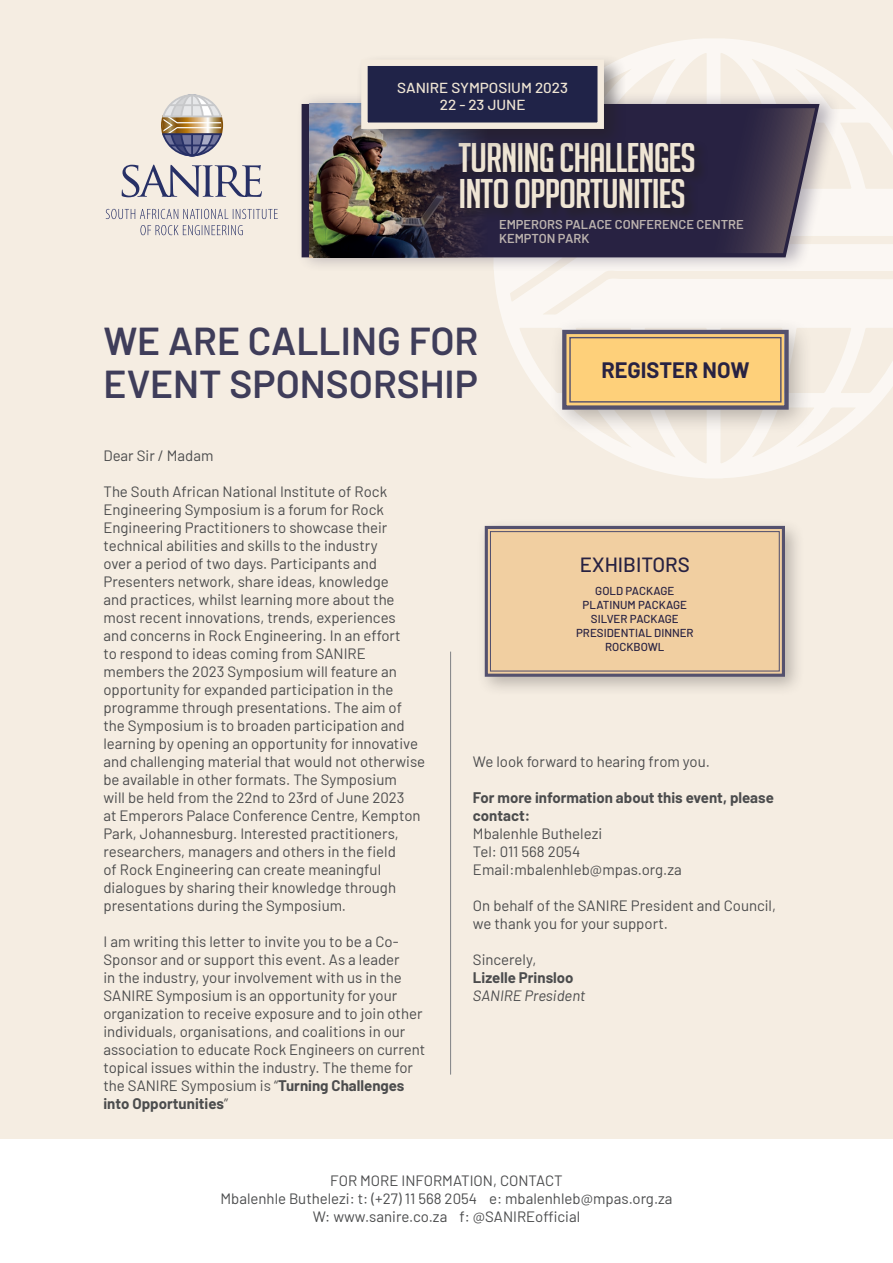
<style>
.page{position:relative;width:893px;height:1263px;background:#fff}
.page>*{position:absolute;margin:0;border:0;box-sizing:border-box;transform-origin:0 0}
.t1{font:40.5px/36.5px "Big Noodle Titling";letter-spacing:-.025em;color:#efe5d4;scale:1.05 1}
.t2{font:600 38.85px/42.6px "Barlow";color:#3f3d5a}
.t3{font:700 21.75px "Barlow";color:#282242}
.t4{font:500 20.55px "Barlow";color:#282242}
.t5{font:15px/18px "Barlow";color:#4b4c4d}
.t6{font:700 15px/18px "Barlow";color:#4b4c4d}
.t7{font:italic 15px "Barlow";color:#4b4c4d}
.t8{font:500 14.55px/17.7px "Barlow";color:#efe5d4;text-align:center;scale:1.05 1}
.t9{font:600 12.9px/13.6px "Barlow";color:#efe5d4}
.t10{font:500 11.55px/14.1px "Barlow";color:#282242;text-align:center}
.s1{font-weight:700}
</style>
<div class="page">
<div style="left:0;top:0;width:893px;height:1138px;background:#f5ede2"></div>
<svg style="left:494px;top:39px;width:399px;height:439px;fill:#f8f3ec"></svg>
<hr style="left:450px;top:652px;width:1px;height:422px;background:#808285">
<div style="left:476px;top:518px;width:329px;height:179px;background:#231f20;opacity:.28"></div>
<svg style="left:483px;top:524px;width:303px;height:154px;background:#e6c69e"></svg>
<div style="left:490px;top:531px;width:290px;height:140px;border:1px solid #54516e"></div>
<div style="left:296px;top:90px;width:545px;height:182px;background:#282242;opacity:.33"></div>
<svg style="left:302px;top:104px;width:517px;height:153px;background:#352f4c"></svg>
<svg style="left:654px;top:108px;width:161px;height:145px;background:#453d55"></svg>
<svg style="left:122px;top:165px;width:140px;height:32px"></svg>
<svg style="left:140px;top:225px;width:103px;height:10px"></svg>
<svg style="left:106px;top:209px;width:172px;height:10px"></svg>
<svg style="left:161px;top:94px;width:63px;height:63px"></svg>
<img style="left:309px;top:104px;width:178px;height:153px">
<div style="left:457px;top:140px;width:251px;height:83px;background:#262136"></div>
<div style="left:356px;top:54px;width:271px;height:98px;background:#231f20;opacity:.48"></div>
<div style="left:364px;top:63px;width:237px;height:63px;background:#202348"></div>
<div style="left:361px;top:60px;width:243px;height:69px;border:6px solid #f4ebde"></div>
<div style="left:549px;top:317px;width:264px;height:118px;background:#231f20;opacity:.3"></div>
<svg style="left:560px;top:328px;width:231px;height:84px;background:#e3be7e"></svg>
<div style="left:569px;top:337px;width:213px;height:66px;border:1px solid #54516e"></div>
<p class="t8" style="left:397px;top:77px;width:164px">SANIRE SYMPOSIUM 2023<br>22 - 23 JUNE</p>
<h1 class="t1" style="left:458px;top:139px;width:228px">TURNING CHALLENGES<br>INTO OPPORTUNITIES</h1>
<p class="t9" style="left:499px;top:217px;width:246px">EMPERORS PALACE CONFERENCE CENTRE<br>KEMPTON PARK</p>
<h2 class="t2" style="left:103px;top:317px;width:376px">WE ARE CALLING FOR<br>EVENT SPONSORSHIP</h2>
<h3 class="t3" style="left:601px;top:354px;width:150px">REGISTER NOW</h3>
<p class="t5" style="left:103px;top:445px;width:112px">Dear Sir / Madam</p>
<p class="t5" style="left:103px;top:481px;width:323px">The South African National Institute of Rock Engineering Symposium is a forum for Rock Engineering Practitioners to showcase their technical abilities and skills to the industry<br>over a period of two days. Participants and Presenters network, share ideas, knowledge<br>and practices, whilst learning more about the most recent innovations, trends, experiences<br>and concerns in Rock Engineering. In an effort<br>to respond to ideas coming from SANIRE members the 2023 Symposium will feature an opportunity for expanded participation in the programme through presentations. The aim of the Symposium is to broaden participation and learning by opening an opportunity for innovative and challenging material that would not otherwise be available in other formats. The Symposium<br>will be held from the 22nd to 23rd of June 2023<br>at Emperors Palace Conference Centre, Kempton Park, Johannesburg. Interested practitioners, researchers, managers and others in the field<br>of Rock Engineering can create meaningful dialogues by sharing their knowledge through presentations during the Symposium.</p>
<p class="t5" style="left:103px;top:931px;width:323px">I am writing this letter to invite you to be a Co-Sponsor and or support this event. As a leader<br>in the industry, your involvement with us in the SANIRE Symposium is an opportunity for your organization to receive exposure and to join other individuals, organisations, and coalitions in our association to educate Rock Engineers on current topical issues within the industry. The theme for the SANIRE Symposium is “<span class="s1">Turning Challenges into Opportunities</span>”</p>
<h3 class="t4" style="left:580px;top:550px;width:111px">EXHIBITORS</h3>
<p class="t10" style="left:576px;top:582px;width:119px">GOLD PACKAGE<br>PLATINUM PACKAGE<br>SILVER PACKAGE<br>PRESIDENTIAL DINNER<br>ROCKBOWL</p>
<p class="t5" style="left:473px;top:751px;width:239px">We look forward to hearing from you.</p>
<p class="t6" style="left:473px;top:787px;width:302px">For more information about this event, please contact:</p>
<p class="t5" style="left:473px;top:823px;width:210px">Mbalenhle Buthelezi<br>Tel: 011 568 2054<br>Email:mbalenhleb@mpas.org.za</p>
<p class="t5" style="left:473px;top:895px;width:305px">On behalf of the SANIRE President and Council, we thank you for your support.</p>
<p class="t5" style="left:473px;top:949px;width:65px">Sincerely,</p>
<p class="t6" style="left:473px;top:967px;width:102px">Lizelle Prinsloo</p>
<p class="t7" style="left:473px;top:984px;width:114px">SANIRE President</p>
<p class="t5" style="left:220px;top:1171px;width:453px;text-align:center">FOR MORE INFORMATION, CONTACT<br>Mbalenhle Buthelezi: t: (+27) 11 568 2054 e: mbalenhleb@mpas.org.za<br>W: www.sanire.co.za f: @SANIREofficial</p>
</div>
